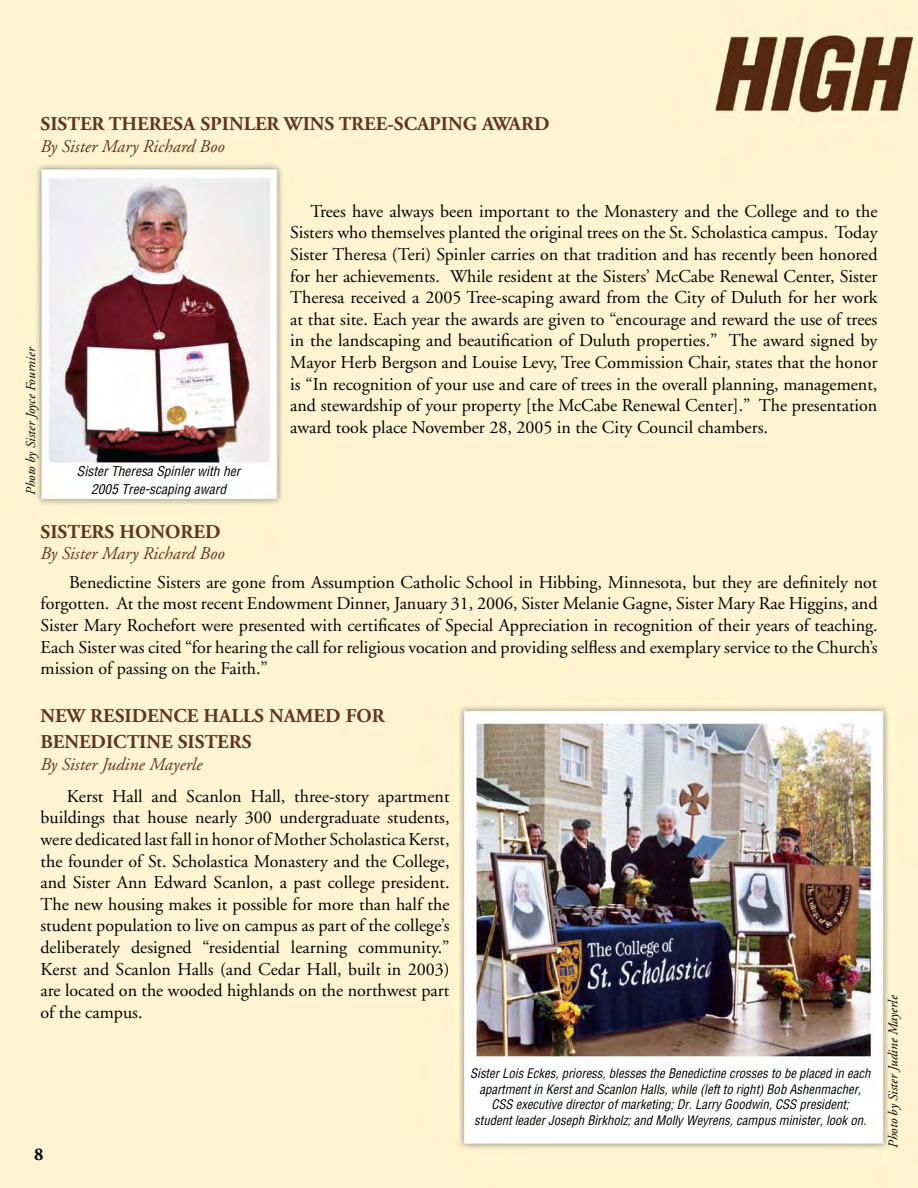
<style>
.page{position:relative;width:918px;height:1188px;background:#fff}
.page>*{position:absolute;margin:0;border:0;box-sizing:border-box;transform-origin:0 0}
.t1{font:700 19.5px/25.5px "Adobe Garamond";color:#60361d}
.t2{font:18px/21.6px "Adobe Garamond";color:#000;text-align:justify}
.t3{font:italic 18px "Adobe Garamond";color:#60361d}
.t4{font:700 18px "Adobe Garamond";color:#000}
.t5{font:italic 13.5px "Adobe Garamond";color:#000}
.t6{font:13.2px "Helve Cond Obl";color:#000}
.t7{font:12.9px/15.5px "Helve Cond Obl";color:#000;text-align:center}
</style>
<div class="page">
<img style="left:0;top:0;width:918px;height:1188px">
<p class="t1" style="left:40px;top:112px;width:510px">SISTER THERESA SPINLER WINS TREE-SCAPING AWARD</p>
<p class="t3" style="left:40px;top:137px;width:186px">By Sister Mary Richard Boo</p>
<p class="t5" style="left:24px;top:495px;width:149px;rotate:-90deg">Photo by Sister Joyce Fournier</p>
<p class="t6" style="left:77px;top:463px;width:165px">Sister Theresa Spinler with her</p>
<p class="t6" style="left:91px;top:481px;width:136px">2005 Tree-scaping award</p>
<p class="t2" style="left:290px;top:201px;width:589px;text-indent:20px">Trees have always been important to the Monastery and the College and to the Sisters who themselves planted the original trees on the St. Scholastica campus. Today Sister Theresa (Teri) Spinler carries on that tradition and has recently been honored for her achievements. While resident at the Sisters’ McCabe Renewal Center, Sister Theresa received a 2005 Tree-scaping award from the City of Duluth for her work at that site. Each year the awards are given to “encourage and reward the use of trees in the landscaping and beautification of Duluth properties.” The award signed by Mayor Herb Bergson and Louise Levy, Tree Commission Chair, states that the honor is “In recognition of your use and care of trees in the overall planning, management, and stewardship of your property [the McCabe Renewal Center].” The presentation award took place November 28, 2005 in the City Council chambers.</p>
<p class="t1" style="left:40px;top:519px;width:182px">SISTERS HONORED</p>
<p class="t3" style="left:40px;top:544px;width:186px">By Sister Mary Richard Boo</p>
<p class="t2" style="left:41px;top:572px;width:839px;text-indent:29px">Benedictine Sisters are gone from Assumption Catholic School in Hibbing, Minnesota, but they are definitely not forgotten. At the most recent Endowment Dinner, January 31, 2006, Sister Melanie Gagne, Sister Mary Rae Higgins, and Sister Mary Rochefort were presented with certificates of Special Appreciation in recognition of their years of teaching.<br>Each Sister was cited “for hearing the call for religious vocation and providing selfless and exemplary service to the Church’s mission of passing on the Faith.”</p>
<p class="t1" style="left:40px;top:704px;width:346px">NEW RESIDENCE HALLS NAMED FOR<br>BENEDICTINE SISTERS</p>
<p class="t3" style="left:40px;top:755px;width:163px">By Sister Judine Mayerle</p>
<p class="t2" style="left:40px;top:786px;width:411px;text-indent:26px">Kerst Hall and Scanlon Hall, three-story apartment buildings that house nearly 300 undergraduate students, were dedicated last fall in honor of Mother Scholastica Kerst, the founder of St. Scholastica Monastery and the College, and Sister Ann Edward Scanlon, a past college president.<br>The new housing makes it possible for more than half the student population to live on campus as part of the college’s deliberately designed “residential learning community.” Kerst and Scanlon Halls (and Cedar Hall, built in 2003) are located on the wooded highlands on the northwest part of the campus.</p>
<p class="t4" style="left:34px;top:1144px;width:11px">8</p>
<p class="t7" style="left:470px;top:1066px;width:402px">Sister Lois Eckes, prioress, blesses the Benedictine crosses to be placed in each apartment in Kerst and Scanlon Halls, while (left to right) Bob Ashenmacher, CSS executive director of marketing; Dr. Larry Goodwin, CSS president;<br>student leader Joseph Birkholz; and Molly Weyrens, campus minister, look on.</p>
<p class="t5" style="left:886px;top:1148px;width:154px;rotate:-90deg">Photo by Sister Judine Mayerle</p>
</div>
